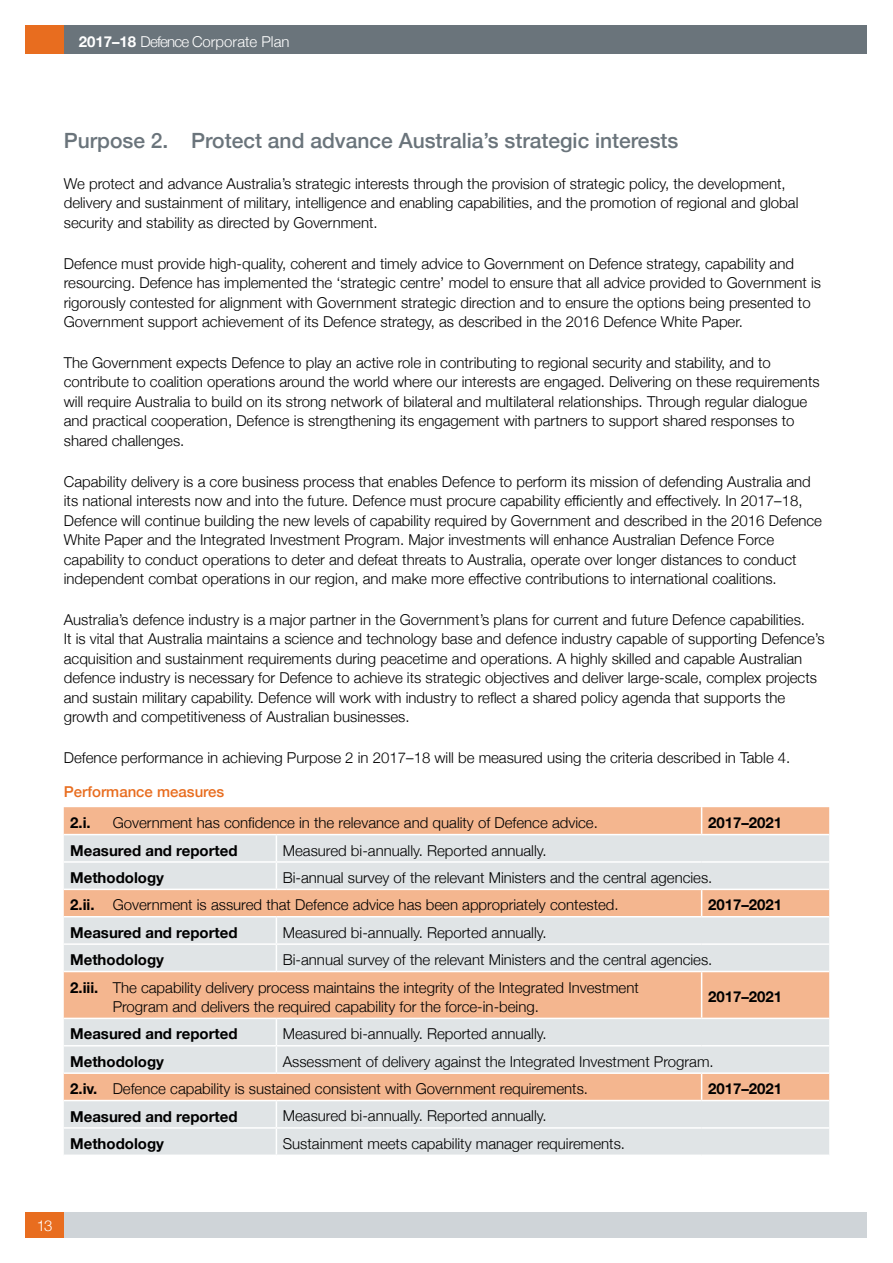
<style>
.page{position:relative;width:893px;height:1263px;background:#fff}
.page>*{position:absolute;margin:0;border:0;box-sizing:border-box;transform-origin:0 0}
.Heading_2{font:500 21px "Helvetica Neue";color:#6a747b}
.Text{font:300 15px/19.5px "Helvetica Neue";color:#000}
.Text-2{font:700 15px "Helvetica Neue";color:#000}
.t1{font:300 15px "Helvetica Neue";color:#fff}
.Heading_3{font:500 15px "Helvetica Neue";color:#e86d1f}
.s1{font-weight:700}
</style>
<div class="page">
<div style="left:26px;top:26px;width:841px;height:28px;background:#6a747b"></div>
<div style="left:26px;top:26px;width:38px;height:28px;background:#e86d1f"></div>
<div style="left:26px;top:1212px;width:841px;height:25px;background:#cfd4d8"></div>
<div style="left:26px;top:1212px;width:38px;height:25px;background:#e86d1f"></div>
<svg style="left:64px;top:807px;width:765px;height:27px;background:#f4b690"></svg>
<svg style="left:64px;top:835px;width:765px;height:319px;background:#e6d5ca"></svg>
<svg style="left:701px;top:807px;width:1px;height:27px"></svg>
<hr style="left:64px;top:861px;width:212px;height:2px;background:#fff">
<hr style="left:276px;top:861px;width:426px;height:2px;background:#fff">
<svg style="left:276px;top:835px;width:1px;height:53px"></svg>
<hr style="left:702px;top:861px;width:127px;height:2px;background:#fff">
<hr style="left:64px;top:888px;width:212px;height:2px;background:#fff">
<hr style="left:276px;top:888px;width:426px;height:2px;background:#fff">
<hr style="left:702px;top:888px;width:127px;height:2px;background:#fff">
<svg style="left:701px;top:890px;width:1px;height:26px"></svg>
<hr style="left:64px;top:916px;width:212px;height:1px;background:#fff">
<hr style="left:276px;top:916px;width:426px;height:1px;background:#fff">
<hr style="left:702px;top:916px;width:127px;height:1px;background:#fff">
<hr style="left:64px;top:943px;width:212px;height:2px;background:#fff">
<hr style="left:276px;top:943px;width:426px;height:2px;background:#fff">
<svg style="left:276px;top:917px;width:1px;height:54px"></svg>
<hr style="left:702px;top:943px;width:127px;height:2px;background:#fff">
<hr style="left:64px;top:971px;width:212px;height:1px;background:#fff">
<hr style="left:276px;top:971px;width:426px;height:1px;background:#fff">
<hr style="left:702px;top:971px;width:127px;height:1px;background:#fff">
<hr style="left:701px;top:972px;width:1px;height:46px;background:#fff">
<hr style="left:64px;top:1018px;width:212px;height:1px;background:#fff">
<hr style="left:276px;top:1018px;width:426px;height:1px;background:#fff">
<hr style="left:702px;top:1018px;width:127px;height:1px;background:#fff">
<hr style="left:64px;top:1045px;width:212px;height:1px;background:#fff">
<hr style="left:276px;top:1045px;width:426px;height:1px;background:#fff">
<svg style="left:276px;top:1019px;width:1px;height:53px"></svg>
<hr style="left:702px;top:1045px;width:127px;height:1px;background:#fff">
<hr style="left:64px;top:1072px;width:212px;height:2px;background:#fff">
<hr style="left:276px;top:1072px;width:426px;height:2px;background:#fff">
<hr style="left:702px;top:1072px;width:127px;height:2px;background:#fff">
<svg style="left:701px;top:1074px;width:1px;height:26px"></svg>
<hr style="left:64px;top:1100px;width:212px;height:1px;background:#fff">
<hr style="left:276px;top:1100px;width:426px;height:1px;background:#fff">
<hr style="left:702px;top:1100px;width:127px;height:1px;background:#fff">
<hr style="left:64px;top:1127px;width:212px;height:2px;background:#fff">
<hr style="left:276px;top:1127px;width:426px;height:2px;background:#fff">
<svg style="left:276px;top:1101px;width:1px;height:53px"></svg>
<hr style="left:702px;top:1127px;width:127px;height:2px;background:#fff">
<p class="t1" style="left:79px;top:30px;width:212px"><span class="s1">2017–18</span> Defence Corporate Plan</p>
<h2 class="Heading_2" style="left:64px;top:124px;width:616px">Purpose 2. Protect and advance Australia’s strategic interests</h2>
<p class="Text" style="left:64px;top:173px;width:736px">We protect and advance Australia’s strategic interests through the provision of strategic policy, the development, delivery and sustainment of military, intelligence and enabling capabilities, and the promotion of regional and global security and stability as directed by Government.</p>
<p class="Text" style="left:64px;top:252px;width:759px">Defence must provide high-quality, coherent and timely advice to Government on Defence strategy, capability and resourcing. Defence has implemented the ‘strategic centre’ model to ensure that all advice provided to Government is rigorously contested for alignment with Government strategic direction and to ensure the options being presented to Government support achievement of its Defence strategy, as described in the 2016 Defence White Paper.</p>
<p class="Text" style="left:64px;top:352px;width:757px">The Government expects Defence to play an active role in contributing to regional security and stability, and to contribute to coalition operations around the world where our interests are engaged. Delivering on these requirements will require Australia to build on its strong network of bilateral and multilateral relationships. Through regular dialogue and practical cooperation, Defence is strengthening its engagement with partners to support shared responses to shared challenges.</p>
<p class="Text" style="left:64px;top:470px;width:760px">Capability delivery is a core business process that enables Defence to perform its mission of defending Australia and its national interests now and into the future. Defence must procure capability efficiently and effectively. In 2017–18, Defence will continue building the new levels of capability required by Government and described in the 2016 Defence White Paper and the Integrated Investment Program. Major investments will enhance Australian Defence Force capability to conduct operations to deter and defeat threats to Australia, operate over longer distances to conduct independent combat operations in our region, and make more effective contributions to international coalitions.</p>
<p class="Text" style="left:64px;top:609px;width:762px">Australia’s defence industry is a major partner in the Government’s plans for current and future Defence capabilities.<br>It is vital that Australia maintains a science and technology base and defence industry capable of supporting Defence’s acquisition and sustainment requirements during peacetime and operations. A highly skilled and capable Australian defence industry is necessary for Defence to achieve its strategic objectives and deliver large-scale, complex projects and sustain military capability. Defence will work with industry to reflect a shared policy agenda that supports the growth and competitiveness of Australian businesses.</p>
<p class="Text" style="left:64px;top:747px;width:728px">Defence performance in achieving Purpose 2 in 2017–18 will be measured using the criteria described in Table 4.</p>
<h3 class="Heading_3" style="left:64px;top:779px;width:162px">Performance measures</h3>
<p class="Text-2" style="left:70px;top:811px;width:22px">2.i.</p>
<p class="Text" style="left:113px;top:812px;width:487px">Government has confidence in the relevance and quality of Defence advice.</p>
<p class="Text-2" style="left:708px;top:811px;width:76px">2017–2021</p>
<p class="Text-2" style="left:70px;top:838px;width:169px">Measured and reported</p>
<p class="Text" style="left:283px;top:839px;width:265px">Measured bi-annually. Reported annually.</p>
<p class="Text-2" style="left:70px;top:866px;width:95px">Methodology</p>
<p class="Text" style="left:283px;top:867px;width:431px">Bi-annual survey of the relevant Ministers and the central agencies.</p>
<p class="Text" style="left:70px;top:894px;width:550px"><span class="s1">2.ii.</span> Government is assured that Defence advice has been appropriately contested.</p>
<p class="Text-2" style="left:708px;top:893px;width:76px">2017–2021</p>
<p class="Text-2" style="left:70px;top:921px;width:169px">Measured and reported</p>
<p class="Text" style="left:283px;top:921px;width:265px">Measured bi-annually. Reported annually.</p>
<p class="Text-2" style="left:70px;top:948px;width:95px">Methodology</p>
<p class="Text" style="left:283px;top:949px;width:431px">Bi-annual survey of the relevant Ministers and the central agencies.</p>
<p class="Text" style="left:113px;top:976px;width:528px;text-indent:-43px"><span class="s1">2.iii.</span> The capability delivery process maintains the integrity of the Integrated Investment<br>Program and delivers the required capability for the force-in-being.</p>
<p class="Text-2" style="left:708px;top:985px;width:76px">2017–2021</p>
<p class="Text-2" style="left:70px;top:1022px;width:169px">Measured and reported</p>
<p class="Text" style="left:283px;top:1023px;width:265px">Measured bi-annually. Reported annually.</p>
<p class="Text-2" style="left:70px;top:1050px;width:95px">Methodology</p>
<p class="Text" style="left:283px;top:1050px;width:432px">Assessment of delivery against the Integrated Investment Program.</p>
<p class="Text" style="left:70px;top:1078px;width:519px"><span class="s1">2.iv.</span> Defence capability is sustained consistent with Government requirements.</p>
<p class="Text-2" style="left:708px;top:1077px;width:76px">2017–2021</p>
<p class="Text-2" style="left:70px;top:1104px;width:169px">Measured and reported</p>
<p class="Text" style="left:283px;top:1105px;width:265px">Measured bi-annually. Reported annually.</p>
<p class="Text-2" style="left:70px;top:1132px;width:95px">Methodology</p>
<p class="Text" style="left:283px;top:1133px;width:344px">Sustainment meets capability manager requirements.</p>
<p class="t1" style="left:37px;top:1213px;width:17px">13</p>
</div>
